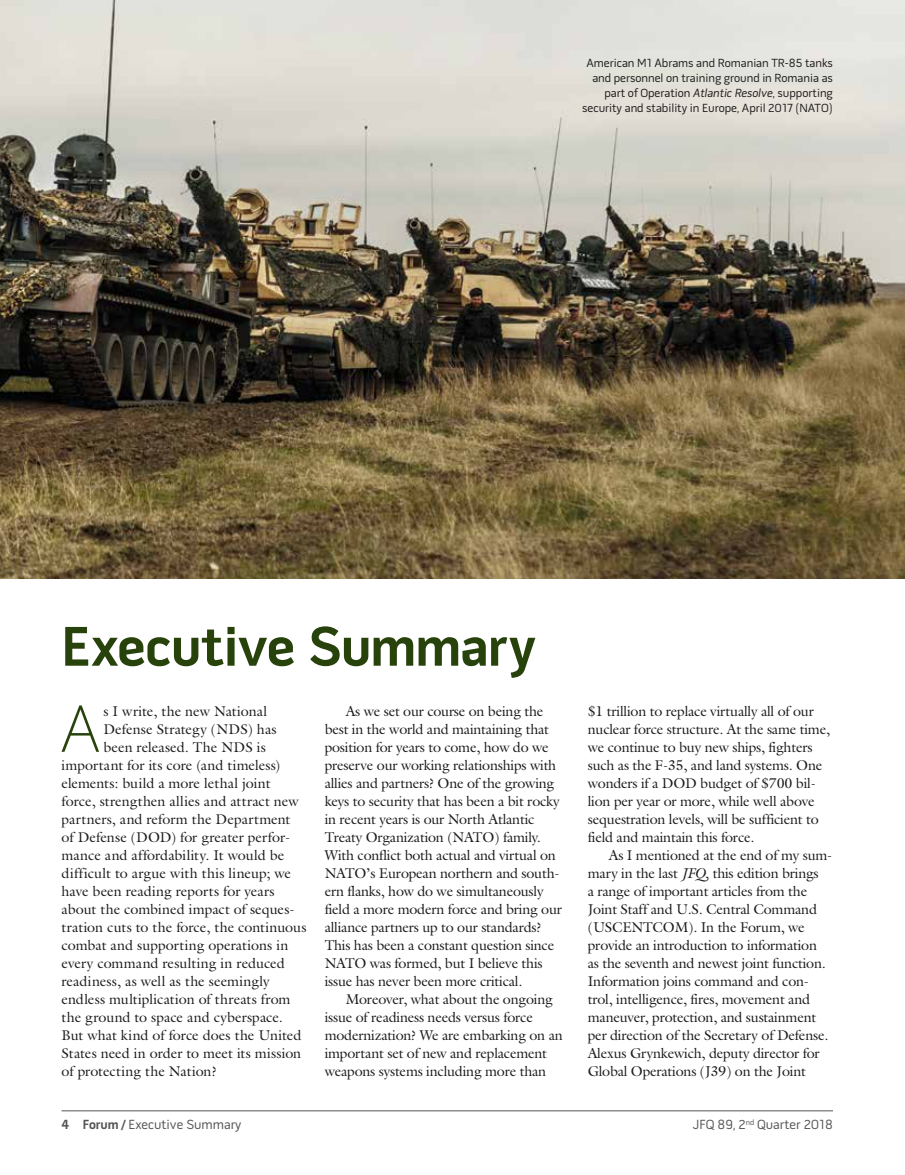
<style>
.page{position:relative;width:905px;height:1175px;background:#fff}
.page>*{position:absolute;margin:0;border:0;box-sizing:border-box;transform-origin:0 0}
.t1{font:100 67.2px "Pill Gothic 600 mg";color:#28420c}
.t2{font:700 57px "Pill Gothic 600 mg";letter-spacing:-.015em;color:#28420c}
.t3{font:14.25px/18px "Galliard Std";letter-spacing:-.015em;color:#1c1b1a}
.t4{font:14.25px "Galliard Std";letter-spacing:.005em;color:#1c1b1a}
.t5{font:14.25px "Galliard Std";letter-spacing:.01em;color:#1c1b1a}
.t6{font:14.25px "Galliard Std";letter-spacing:.025em;color:#1c1b1a}
.t7{font:13.5px "Pill Gothic 600 mg";color:#535454}
.t8{font:12px/15px "Pill Gothic 600 mg";color:#1c1b1a;text-align:right}
.s1{font-style:italic}
.s2{font-weight:700}
</style>
<div class="page">
<hr style="left:62px;top:1110px;width:770px;height:1px;background:#535454">
<img style="left:0;top:0;width:904px;height:578px">
<p class="t8" style="left:582px;top:56px;width:252px">American M1 Abrams and Romanian TR-85 tanks and personnel on training ground in Romania as part of Operation <span class="s1">Atlantic Resolve</span>, supporting security and stability in Europe, April 2017 (NATO)</p>
<h2 class="t2" style="left:62px;top:623px;width:476px">Executive Summary</h2>
<h1 class="t1" style="left:60px;top:702px;width:42px">A</h1>
<p class="t3" style="left:103px;top:701px;width:165px">s I write, the new National</p>
<p class="t3" style="left:325px;top:701px;width:239px;text-indent:21px">As we set our course on being the best in the world and maintaining that position for years to come, how do we preserve our working relationships with allies and partners? One of the growing keys to security that has been a bit rocky in recent years is our North Atlantic Treaty Organization (NATO) family.<br>With conflict both actual and virtual on NATO’s European northern and south&shy;ern flanks, how do we simultaneously field a more modern force and bring our alliance partners up to our standards?<br>This has been a constant question since NATO was formed, but I believe this issue has never been more critical.</p>
<p class="t3" style="left:325px;top:989px;width:239px;text-indent:21px">Moreover, what about the ongoing issue of readiness needs versus force modernization? We are embarking on an important set of new and replacement weapons systems including more than</p>
<p class="t5" style="left:103px;top:720px;width:175px">Defense Strategy (NDS) has</p>
<p class="t4" style="left:103px;top:738px;width:164px">been released. The NDS is</p>
<p class="t3" style="left:62px;top:755px;width:220px">important for its core (and timeless)</p>
<p class="t3" style="left:62px;top:773px;width:210px">elements: build a more lethal joint</p>
<p class="t3" style="left:62px;top:791px;width:239px">force, strengthen allies and attract new</p>
<p class="t3" style="left:62px;top:809px;width:230px">partners, and reform the Department</p>
<p class="t3" style="left:62px;top:827px;width:230px">of Defense (DOD) for greater perfor-</p>
<p class="t3" style="left:62px;top:845px;width:224px">mance and affordability. It would be</p>
<p class="t6" style="left:62px;top:864px;width:231px">difficult to argue with this lineup; we</p>
<p class="t4" style="left:62px;top:882px;width:215px">have been reading reports for years</p>
<p class="t3" style="left:62px;top:899px;width:235px">about the combined impact of seques-</p>
<p class="t3" style="left:62px;top:917px;width:246px">tration cuts to the force, the continuous</p>
<p class="t3" style="left:62px;top:935px;width:228px">combat and supporting operations in</p>
<p class="t4" style="left:62px;top:954px;width:225px">every command resulting in reduced</p>
<p class="t5" style="left:62px;top:972px;width:210px">readiness, as well as the seemingly</p>
<p class="t3" style="left:62px;top:989px;width:230px">endless multiplication of threats from</p>
<p class="t3" style="left:62px;top:1007px;width:223px">the ground to space and cyberspace.</p>
<p class="t3" style="left:62px;top:1025px;width:241px">But what kind of force does the United</p>
<p class="t3" style="left:62px;top:1043px;width:241px">States need in order to meet its mission</p>
<p class="t3" style="left:62px;top:1061px;width:157px">of protecting the Nation?</p>
<p class="t3" style="left:587px;top:701px;width:244px">$1 trillion to replace virtually all of our nuclear force structure. At the same time, we continue to buy new ships, fighters such as the F-35, and land systems. One wonders if a DOD budget of $700 bil&shy;lion per year or more, while well above sequestration levels, will be sufficient to field and maintain this force.</p>
<p class="t3" style="left:587px;top:845px;width:246px;text-indent:21px">As I mentioned at the end of my sum&shy;mary in the last <span class="s1">JFQ</span>, this edition brings<br>a range of important articles from the Joint Staff and U.S. Central Command (USCENTCOM). In the Forum, we provide an introduction to information<br>as the seventh and newest joint function.<br>Information joins command and con&shy;trol, intelligence, fires, movement and maneuver, protection, and sustainment per direction of the Secretary of Defense.<br>Alexus Grynkewich, deputy director for Global Operations (J39) on the Joint</p>
<p class="t7" style="left:62px;top:1119px;width:181px"><span class="s2">4 Forum /</span> Executive Summary</p>
<p class="t7" style="left:693px;top:1119px;width:141px">JFQ 89, 2<sup>nd</sup> Quarter 2018</p>
</div>
